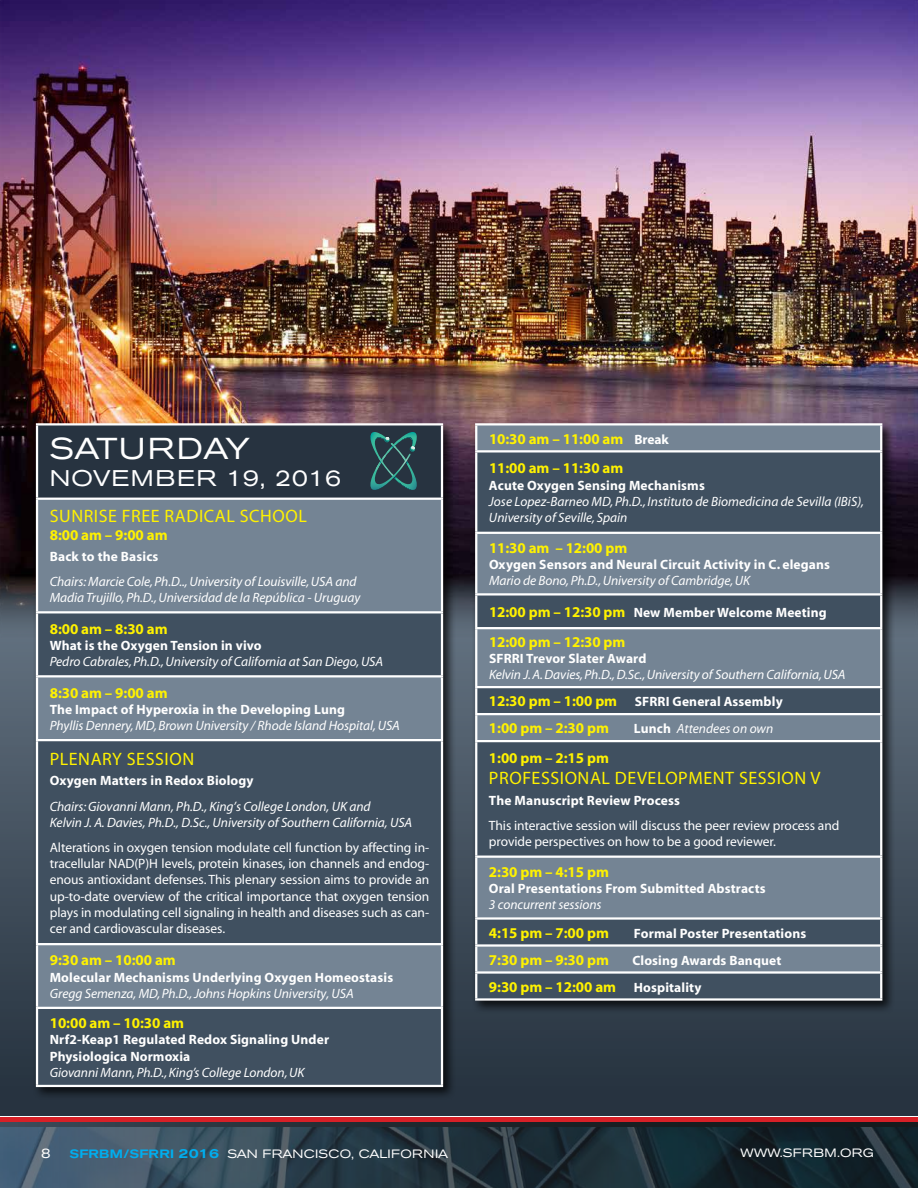
<style>
.page{position:relative;width:918px;height:1188px;background:#fff}
.page>*{position:absolute;margin:0;border:0;box-sizing:border-box;transform-origin:0 0}
.t1{font:expanded 30px "Akzidenz Grotesk BE";letter-spacing:.01em;color:#fff}
.t2{font:expanded 22.5px "Akzidenz Grotesk BE";letter-spacing:.03em;color:#fff}
.t3{font:18px "Myriad";letter-spacing:.03em;color:#fff200}
.t4{font:700 15px/29.8px "Myriad";letter-spacing:-.005em;color:#fff200}
.t5{font:italic 13.5px/16.2px "Myriad";letter-spacing:-.005em;color:#fff}
.t6{font:700 13.5px/16.2px "Myriad";letter-spacing:.01em;color:#fff}
.t7{font:13.5px/16.2px "Myriad";letter-spacing:-.005em;color:#fff}
.t8{font:expanded 12px "Akzidenz Grotesk BE";letter-spacing:.02em;color:#fff}
.s1{font-size:13.5px;color:#fff}
.s2{font-size:15px;color:#fff200}
.s3{font-weight:700;font-style:normal;font-size:15px;color:#fff200}
.s4{font-weight:700;font-style:normal}
.s5{font-size:13.5px}
.s6{font-weight:500;color:#00aeef}
.s7{font-weight:500;font-size:13.5px;color:#00aeef}
</style>
<div class="page">
<div style="left:0;top:1117px;width:918px;height:25px;background:linear-gradient(to right,#d72027,#d72027)"></div>
<svg style="left:0;top:1123px;width:918px;height:5px;background:#232d35"></svg>
<img style="left:0;top:1128px;width:918px;height:60px">
<svg style="left:0;top:644px;width:918px;height:472px;background:#333f4c"></svg>
<img style="left:0;top:0;width:918px;height:644px">
<div style="left:472px;top:420px;width:423px;height:594px;background:#000;opacity:.75"></div>
<div style="left:477px;top:426px;width:403px;height:24px;background:#748494"></div>
<svg style="left:477px;top:453px;width:403px;height:545px;background:#586878"></svg>
<hr style="left:475px;top:423px;width:407px;height:3px;background:#fff">
<hr style="left:475px;top:426px;width:2px;height:24px;background:#fff">
<hr style="left:880px;top:426px;width:2px;height:24px;background:#fff">
<hr style="left:475px;top:450px;width:407px;height:3px;background:#fff">
<hr style="left:475px;top:453px;width:2px;height:79px;background:#fff">
<hr style="left:880px;top:453px;width:2px;height:79px;background:#fff">
<hr style="left:475px;top:532px;width:407px;height:2px;background:#fff">
<hr style="left:475px;top:534px;width:2px;height:59px;background:#fff">
<hr style="left:880px;top:534px;width:2px;height:59px;background:#fff">
<hr style="left:475px;top:593px;width:407px;height:3px;background:#fff">
<hr style="left:475px;top:596px;width:2px;height:31px;background:#fff">
<hr style="left:880px;top:596px;width:2px;height:31px;background:#fff">
<hr style="left:475px;top:627px;width:407px;height:2px;background:#fff">
<hr style="left:475px;top:629px;width:2px;height:57px;background:#fff">
<hr style="left:880px;top:629px;width:2px;height:57px;background:#fff">
<hr style="left:475px;top:686px;width:407px;height:2px;background:#fff">
<hr style="left:475px;top:688px;width:2px;height:25px;background:#fff">
<hr style="left:880px;top:688px;width:2px;height:25px;background:#fff">
<hr style="left:475px;top:713px;width:407px;height:2px;background:#fff">
<hr style="left:475px;top:715px;width:2px;height:25px;background:#fff">
<hr style="left:880px;top:715px;width:2px;height:25px;background:#fff">
<hr style="left:475px;top:740px;width:407px;height:2px;background:#fff">
<hr style="left:475px;top:742px;width:2px;height:114px;background:#fff">
<hr style="left:880px;top:742px;width:2px;height:114px;background:#fff">
<hr style="left:475px;top:856px;width:407px;height:2px;background:#fff">
<hr style="left:475px;top:858px;width:2px;height:59px;background:#fff">
<hr style="left:880px;top:858px;width:2px;height:59px;background:#fff">
<hr style="left:475px;top:917px;width:407px;height:3px;background:#fff">
<hr style="left:475px;top:920px;width:2px;height:24px;background:#fff">
<hr style="left:880px;top:920px;width:2px;height:24px;background:#fff">
<hr style="left:475px;top:944px;width:407px;height:3px;background:#fff">
<hr style="left:475px;top:947px;width:2px;height:24px;background:#fff">
<hr style="left:880px;top:947px;width:2px;height:24px;background:#fff">
<hr style="left:475px;top:971px;width:407px;height:3px;background:#fff">
<hr style="left:475px;top:974px;width:2px;height:24px;background:#fff">
<hr style="left:880px;top:974px;width:2px;height:24px;background:#fff">
<hr style="left:475px;top:998px;width:407px;height:3px;background:#fff">
<div style="left:32px;top:420px;width:424px;height:680px;background:#000;opacity:.75"></div>
<div style="left:37px;top:424px;width:405px;height:75px;background:#273340"></div>
<div style="left:38px;top:500px;width:403px;height:111px;background:#748494"></div>
<svg style="left:38px;top:613px;width:403px;height:472px;background:#4e5e6e"></svg>
<hr style="left:36px;top:426px;width:2px;height:72px;background:#fff">
<hr style="left:441px;top:426px;width:2px;height:72px;background:#fff">
<hr style="left:36px;top:498px;width:407px;height:2px;background:#fff">
<hr style="left:36px;top:500px;width:2px;height:111px;background:#fff">
<hr style="left:441px;top:500px;width:2px;height:111px;background:#fff">
<hr style="left:36px;top:611px;width:407px;height:2px;background:#fff">
<hr style="left:36px;top:613px;width:2px;height:62px;background:#fff">
<hr style="left:441px;top:613px;width:2px;height:62px;background:#fff">
<hr style="left:36px;top:675px;width:407px;height:2px;background:#fff">
<hr style="left:36px;top:677px;width:2px;height:62px;background:#fff">
<hr style="left:441px;top:677px;width:2px;height:62px;background:#fff">
<hr style="left:36px;top:739px;width:407px;height:2px;background:#fff">
<hr style="left:36px;top:741px;width:2px;height:202px;background:#fff">
<hr style="left:441px;top:741px;width:2px;height:202px;background:#fff">
<hr style="left:36px;top:943px;width:407px;height:2px;background:#fff">
<hr style="left:36px;top:945px;width:2px;height:62px;background:#fff">
<hr style="left:441px;top:945px;width:2px;height:62px;background:#fff">
<hr style="left:36px;top:1007px;width:407px;height:2px;background:#fff">
<hr style="left:36px;top:1009px;width:2px;height:76px;background:#fff">
<hr style="left:441px;top:1009px;width:2px;height:76px;background:#fff">
<hr style="left:36px;top:1085px;width:407px;height:2px;background:#fff">
<hr style="left:36px;top:423px;width:407px;height:3px;background:#fff">
<svg style="left:370px;top:432px;width:47px;height:58px"></svg>
<h1 class="t1" style="left:50px;top:431px;width:202px">SATURDAY</h1>
<h2 class="t2" style="left:50px;top:465px;width:293px">NOVEMBER 19, 2016</h2>
<h3 class="t3" style="left:50px;top:507px;width:259px">SUNRISE FREE RADICAL SCHOOL</h3>
<p class="t4" style="left:50px;top:521px;width:119px">8:00 am – 9:00 am</p>
<p class="t6" style="left:50px;top:549px;width:110px">Back to the Basics</p>
<p class="t5" style="left:50px;top:574px;width:312px">Chairs: Marcie Cole, Ph.D.., University of Louisville, USA and<br>Madia Trujillo, Ph.D., Universidad de la República - Uruguay</p>
<p class="t4" style="left:50px;top:614px;width:119px">8:00 am – 8:30 am</p>
<p class="t6" style="left:50px;top:638px;width:213px">What is the Oxygen Tension in vivo</p>
<p class="t5" style="left:50px;top:654px;width:335px">Pedro Cabrales, Ph.D., University of California at San Diego, USA</p>
<p class="t4" style="left:50px;top:678px;width:119px">8:30 am – 9:00 am</p>
<p class="t6" style="left:50px;top:702px;width:297px">The Impact of Hyperoxia in the Developing Lung</p>
<p class="t5" style="left:50px;top:718px;width:352px">Phyllis Dennery, MD, Brown University / Rhode Island Hospital, USA</p>
<h3 class="t3" style="left:50px;top:750px;width:146px">PLENARY SESSION</h3>
<p class="t6" style="left:50px;top:773px;width:205px">Oxygen Matters in Redox Biology</p>
<p class="t5" style="left:50px;top:799px;width:364px">Chairs: Giovanni Mann, Ph.D., King’s College London, UK and<br>Kelvin J. A. Davies, Ph.D., D.Sc., University of Southern California, USA</p>
<p class="t7" style="left:50px;top:840px;width:381px;text-align:justify">Alterations in oxygen tension modulate cell function by affecting in&shy;tracellular NAD(P)H levels, protein kinases, ion channels and endog&shy;enous antioxidant defenses. This plenary session aims to provide an up-to-date overview of the critical importance that oxygen tension plays in modulating cell signaling in health and diseases such as can&shy;cer and cardiovascular diseases.</p>
<p class="t4" style="left:50px;top:946px;width:128px">9:30 am – 10:00 am</p>
<p class="t6" style="left:50px;top:969px;width:345px">Molecular Mechanisms Underlying Oxygen Homeostasis</p>
<p class="t5" style="left:50px;top:986px;width:306px">Gregg Semenza, MD, Ph.D., Johns Hopkins University, USA</p>
<p class="t4" style="left:50px;top:1009px;width:136px">10:00 am – 10:30 am</p>
<p class="t6" style="left:50px;top:1032px;width:281px">Nrf2-Keap1 Regulated Redox Signaling Under<br>Physiologica Normoxia</p>
<p class="t5" style="left:50px;top:1065px;width:256px">Giovanni Mann, Ph.D., King’s College London, UK</p>
<p class="t4" style="left:489px;top:424px;width:181px">10:30 am – 11:00 am <span class="s1">Break<br></span>11:00 am – 11:30 am</p>
<p class="t6" style="left:489px;top:477px;width:217px">Acute Oxygen Sensing Mechanisms</p>
<p class="t5" style="left:489px;top:494px;width:377px">Jose Lopez-Barneo MD, Ph.D., Instituto de Biomedicina de Sevilla (IBiS),<br>University of Seville, Spain</p>
<p class="t4" style="left:489px;top:534px;width:140px">11:30 am – 12:00 pm</p>
<p class="t6" style="left:489px;top:557px;width:343px">Oxygen Sensors and Neural Circuit Activity in C. elegans</p>
<p class="t5" style="left:489px;top:573px;width:263px">Mario de Bono, Ph.D., University of Cambridge, UK</p>
<p class="t6" style="left:489px;top:605px;width:339px"><span class="s2">12:00 pm – 12:30 pm</span> New Member Welcome Meeting</p>
<p class="t4" style="left:489px;top:628px;width:138px">12:00 pm – 12:30 pm</p>
<p class="t6" style="left:489px;top:651px;width:159px">SFRRI Trevor Slater Award</p>
<p class="t5" style="left:489px;top:662px;width:358px;line-height:26.8px">Kelvin J. A. Davies, Ph.D., D.Sc., University of Southern California, USA<br><span class="s3">12:30 pm – 1:00 pm</span> <span class="s4">SFRRI General Assembly</span></p>
<p class="t4" style="left:489px;top:714px;width:121px">1:00 pm – 2:30 pm</p>
<p class="t5" style="left:634px;top:721px;width:141px"><span class="s4">Lunch</span> Attendees on own</p>
<p class="t4" style="left:489px;top:743px;width:121px">1:00 pm – 2:15 pm</p>
<h3 class="t3" style="left:489px;top:769px;width:333px">PROFESSIONAL DEVELOPMENT SESSION V</h3>
<p class="t6" style="left:489px;top:793px;width:192px">The Manuscript Review Process</p>
<p class="t7" style="left:489px;top:818px;width:352px">This interactive session will discuss the peer review process and provide perspectives on how to be a good reviewer.</p>
<p class="t4" style="left:489px;top:858px;width:121px">2:30 pm – 4:15 pm</p>
<p class="t6" style="left:489px;top:881px;width:278px">Oral Presentations From Submitted Abstracts</p>
<p class="t5" style="left:489px;top:897px;width:114px">3 concurrent sessions</p>
<p class="t4" style="left:489px;top:918px;width:121px">4:15 pm – 7:00 pm</p>
<p class="t6" style="left:634px;top:925px;width:174px">Formal Poster Presentations</p>
<p class="t4" style="left:489px;top:945px;width:121px">7:30 pm – 9:30 pm</p>
<p class="t6" style="left:632px;top:952px;width:150px">Closing Awards Banquet</p>
<p class="t4" style="left:489px;top:972px;width:214px">9:30 pm – 12:00 am <span class="s1">Hospitality</span></p>
<p class="t8" style="left:41px;top:1147px;width:409px"><span class="s5">8</span> <span class="s6">SFRBM/SFRRI</span> <span class="s7">2016</span> SAN FRANCISCO, CALIFORNIA</p>
<p class="t8" style="left:741px;top:1146px;width:135px">WWW.SFRBM.ORG</p>
</div>
